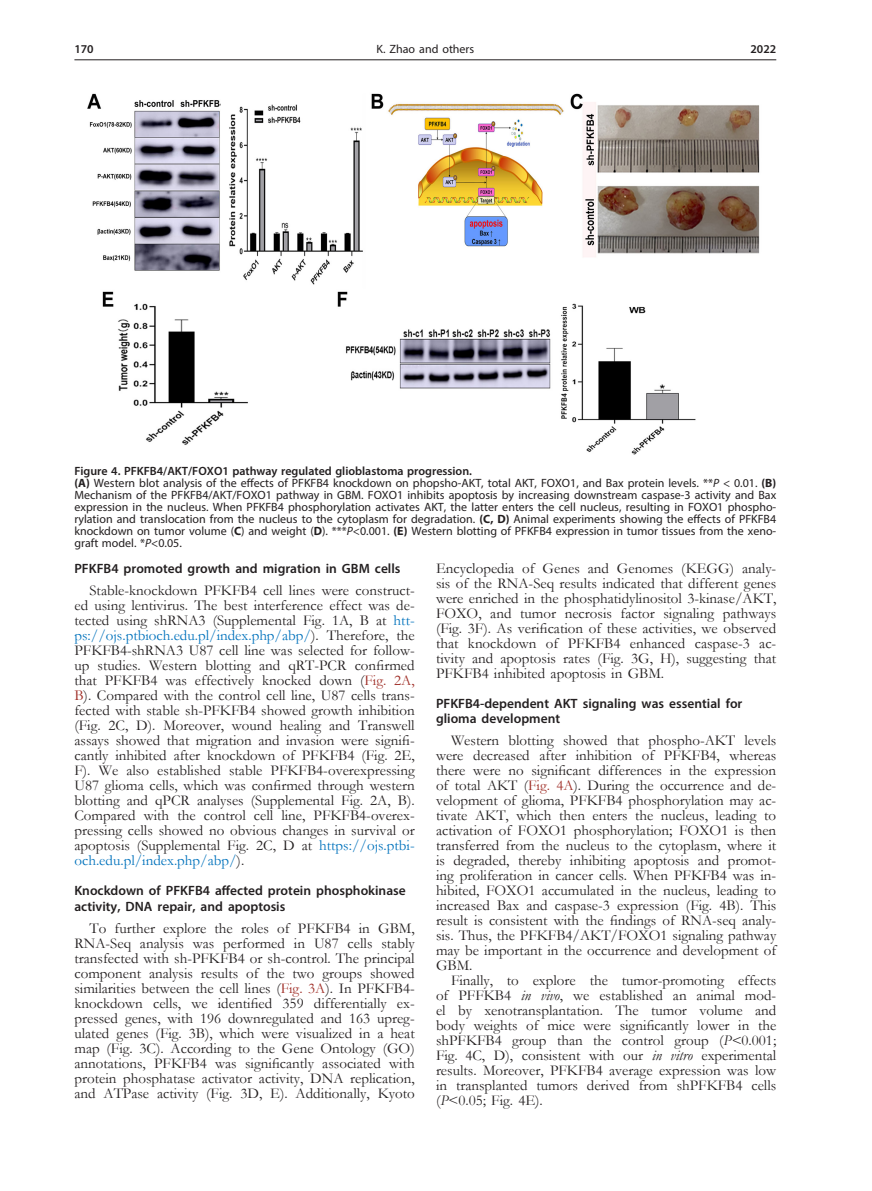
<style>
.page{position:relative;width:872px;height:1191px;background:#fff}
.page>*{position:absolute;margin:0;border:0;box-sizing:border-box;transform-origin:0 0}
.Body_tekst{font:15px/15px "Garamond";color:#231f20;text-align:justify}
.Tytul_2{font:600 13.5px/15px "Myriad Pro";color:#231f20}
.Figure_1{font:12px/12px "Myriad Pro";color:#231f20;text-align:justify}
.Figure{font:600 12px "Myriad Pro";color:#231f20}
.s1{font-weight:700}
.s2{font-style:italic}
.s3{color:#0072bc}
.s4{color:#9f2d26}
</style>
<div class="page">
<hr style="left:74px;top:59px;width:702px;height:1px;background:#231f20">
<img style="left:87px;top:93px;width:673px;height:362px">
<p class="Figure" style="left:74px;top:42px;width:21px">170</p>
<p class="Figure_1" style="left:376px;top:43px;width:99px">K. Zhao and others</p>
<p class="Figure" style="left:750px;top:42px;width:27px">2022</p>
<p class="Figure" style="left:74px;top:463px;width:399px">Figure 4. PFKFB4/AKT/FOXO1 pathway regulated glioblastoma progression.</p>
<p class="Figure_1" style="left:74px;top:476px;width:703px"><span class="s1">(A)</span> Western blot analysis of the effects of PFKFB4 knockdown on phopsho-AKT, total AKT, FOXO1, and Bax protein levels. **<span class="s2">P</span> &lt; 0.01. <span class="s1">(B)<br></span>Mechanism of the PFKFB4/AKT/FOXO1 pathway in GBM. FOXO1 inhibits apoptosis by increasing downstream caspase-3 activity and Bax expression in the nucleus. When PFKFB4 phosphorylation activates AKT, the latter enters the cell nucleus, resulting in FOXO1 phospho&shy;rylation and translocation from the nucleus to the cytoplasm for degradation. <span class="s1">(C, D)</span> Animal experiments showing the effects of PFKFB4 knockdown on tumor volume (<span class="s1">C</span>) and weight (<span class="s1">D</span>). ***<span class="s2">P</span>&lt;0.001. <span class="s1">(E)</span> Western blotting of PFKFB4 expression in tumor tissues from the xeno&shy;graft model. *<span class="s2">P</span>&lt;0.05.</p>
<p class="Tytul_2" style="left:74px;top:560px;width:327px">PFKFB4 promoted growth and migration in GBM cells</p>
<p class="Body_tekst" style="left:74px;top:583px;width:342px;text-indent:15px">Stable-knockdown PFKFB4 cell lines were construct&shy;ed using lentivirus. The best interference effect was de&shy;tected using shRNA3 (Supplemental Fig. 1A, B at <span class="s3">htt&shy;ps://ojs.ptbioch.edu.pl/index.php/abp/</span>). Therefore, the PFKFB4-shRNA3 U87 cell line was selected for follow&shy;up studies. Western blotting and qRT-PCR confirmed that PFKFB4 was effectively knocked down (<span class="s4">Fig. 2A, B</span>). Compared with the control cell line, U87 cells trans&shy;fected with stable sh-PFKFB4 showed growth inhibition (Fig. 2C, D). Moreover, wound healing and Transwell assays showed that migration and invasion were signifi&shy;cantly inhibited after knockdown of PFKFB4 (Fig. 2E, F). We also established stable PFKFB4-overexpressing U87 glioma cells, which was confirmed through western blotting and qPCR analyses (Supplemental Fig. 2A, B).<br>Compared with the control cell line, PFKFB4-overex&shy;pressing cells showed no obvious changes in survival or apoptosis (Supplemental Fig. 2C, D at <span class="s3">https://ojs.ptbi&shy;och.edu.pl/index.php/abp/</span>).</p>
<p class="Tytul_2" style="left:74px;top:883px;width:333px">Knockdown of PFKFB4 affected protein phosphokinase activity, DNA repair, and apoptosis</p>
<p class="Body_tekst" style="left:74px;top:920px;width:342px;text-indent:15px">To further explore the roles of PFKFB4 in GBM, RNA-Seq analysis was performed in U87 cells stably transfected with sh-PFKFB4 or sh-control. The principal component analysis results of the two groups showed similarities between the cell lines (<span class="s4">Fig. 3A</span>). In PFKFB4- knockdown cells, we identified 359 differentially ex&shy;pressed genes, with 196 downregulated and 163 upreg&shy;ulated genes (Fig. 3B), which were visualized in a heat map (Fig. 3C). According to the Gene Ontology (GO) annotations, PFKFB4 was significantly associated with protein phosphatase activator activity, DNA replication, and ATPase activity (Fig. 3D, E). Additionally, Kyoto</p>
<p class="Body_tekst" style="left:436px;top:560px;width:342px">Encyclopedia of Genes and Genomes (KEGG) analy&shy;sis of the RNA-Seq results indicated that different genes were enriched in the phosphatidylinositol 3-kinase/AKT, FOXO, and tumor necrosis factor signaling pathways (Fig. 3F). As verification of these activities, we observed that knockdown of PFKFB4 enhanced caspase-3 ac&shy;tivity and apoptosis rates (Fig. 3G, H), suggesting that PFKFB4 inhibited apoptosis in GBM.</p>
<p class="Tytul_2" style="left:436px;top:695px;width:308px">PFKFB4-dependent AKT signaling was essential for glioma development</p>
<p class="Body_tekst" style="left:436px;top:732px;width:342px;text-indent:15px">Western blotting showed that phospho-AKT levels were decreased after inhibition of PFKFB4, whereas there were no significant differences in the expression of total AKT (<span class="s4">Fig. 4A</span>). During the occurrence and de&shy;velopment of glioma, PFKFB4 phosphorylation may ac&shy;tivate AKT, which then enters the nucleus, leading to activation of FOXO1 phosphorylation; FOXO1 is then transferred from the nucleus to the cytoplasm, where it is degraded, thereby inhibiting apoptosis and promot&shy;ing proliferation in cancer cells. When PFKFB4 was in&shy;hibited, FOXO1 accumulated in the nucleus, leading to increased Bax and caspase-3 expression (Fig. 4B). This result is consistent with the findings of RNA-seq analy&shy;sis. Thus, the PFKFB4/AKT/FOXO1 signaling pathway may be important in the occurrence and development of GBM.</p>
<p class="Body_tekst" style="left:436px;top:972px;width:342px;text-indent:15px">Finally, to explore the tumor-promoting effects of PFFKB4 <span class="s2">in vivo</span>, we established an animal mod&shy;el by xenotransplantation. The tumor volume and body weights of mice were significantly lower in the shPFKFB4 group than the control group (<span class="s2">P&lt;</span>0.001; Fig. 4C, D), consistent with our <span class="s2">in vitro</span> experimental results. Moreover, PFKFB4 average expression was low in transplanted tumors derived from shPFKFB4 cells (<span class="s2">P</span>&lt;0.05; Fig. 4E).</p>
</div>
